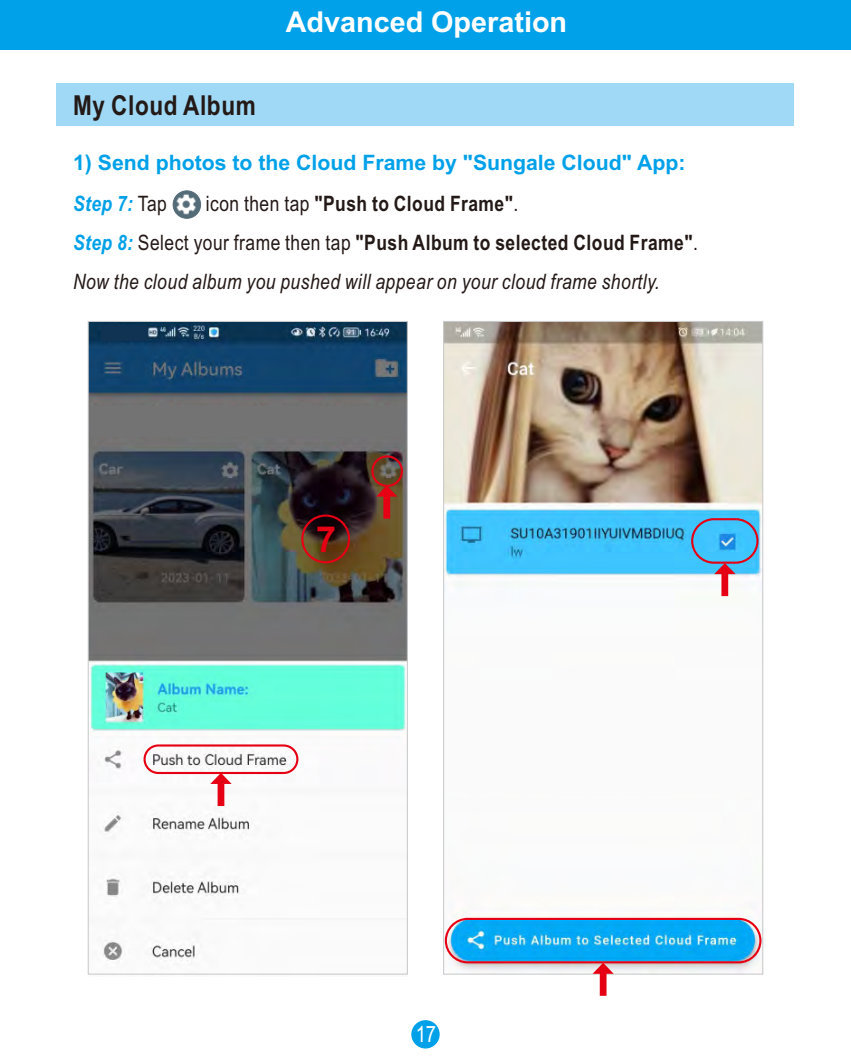
<style>
.page{position:relative;width:851px;height:1063px;background:#fff}
.page>*{position:absolute;margin:0;border:0;box-sizing:border-box;transform-origin:0 0}
.t1{font:700 35.75px "Arial";color:#e60013}
.t2{font:700 28.75px "Arial";color:#fff}
.t3{font:700 27.5px "Arial Narrow";letter-spacing:.025em;color:#231916}
.t4{font:22.5px "Arial Narrow";color:#fff}
.t5{font:italic 21.25px/39.2px "Arial Narrow";letter-spacing:.025em;color:#231916}
.t6{font:700 21.25px "Arial";color:#00a1e9}
.t7{font:italic 700 21.25px "Arial Narrow";color:#00a1e9}
.s1{font-style:normal}
.s2{font-weight:700;font-style:normal}
.s3{font-weight:700;color:#00a1e9}
.s4{font-weight:400;font-style:normal;color:#231916}
</style>
<div class="page">
<img style="left:90px;top:323px;width:316px;height:638px">
<div style="left:57px;top:83px;width:737px;height:43px;background:#9fd9f6"></div>
<div style="left:0;top:0;width:850px;height:50px;background:#00a1e9"></div>
<div style="left:411px;top:1020px;width:28px;height:29px;background:#00a1e9;border-radius:50%"></div>
<img style="left:173px;top:191px;width:27px;height:27px;border-radius:50%">
<div style="left:173px;top:191px;width:28px;height:28px;border:1px solid #546c78;border-radius:50%"></div>
<svg style="left:376px;top:486px;width:21px;height:33px"></svg>
<div style="left:371px;top:455px;width:32px;height:32px;border:2px solid #e60013;border-radius:50%"></div>
<div style="left:143px;top:744px;width:155px;height:30px;border:2px solid #e60013;border-radius:14px"></div>
<svg style="left:210px;top:773px;width:21px;height:33px"></svg>
<img style="left:445px;top:323px;width:316px;height:650px">
<div style="left:691px;top:518px;width:67px;height:46px;border:2px solid #e60013;border-radius:22px"></div>
<svg style="left:714px;top:563px;width:21px;height:33px"></svg>
<div style="left:444px;top:918px;width:317px;height:45px;border:2px solid #e60013;border-radius:22px"></div>
<svg style="left:592px;top:963px;width:21px;height:33px"></svg>
<div style="left:301px;top:515px;width:49px;height:48px;border:2px solid #e60013;border-radius:50%"></div>
<div style="left:91px;top:406px;width:311px;height:30px;background:#737373"></div>
<div style="left:101px;top:325px;width:46px;height:16px;background:#103353"></div>
<p class="t3" style="left:73px;top:95px;width:184px">My Cloud Album</p>
<h2 class="t2" style="left:286px;top:12px;width:283px">Advanced Operation</h2>
<p class="t6" style="left:73px;top:155px;width:613px">1) Send photos to the Cloud Frame by "Sungale Cloud" App:</p>
<p class="t5" style="left:73px;top:186px;width:626px;text-indent:133px"><span class="s1">icon then tap</span> <span class="s2">"Push to Cloud Frame"</span><span class="s1">.<br></span><span class="s3">Step 8:</span> <span class="s1">Select your frame then tap</span> <span class="s2">"Push Album to selected Cloud Frame"</span><span class="s1">.<br></span>Now the cloud album you pushed will appear on your cloud frame shortly.</p>
<p class="t7" style="left:73px;top:195px;width:95px">Step 7: <span class="s4">Tap</span></p>
<h1 class="t1" style="left:316px;top:526px;width:21px">7</h1>
<p class="t4" style="left:415px;top:1026px;width:22px">17</p>
</div>
